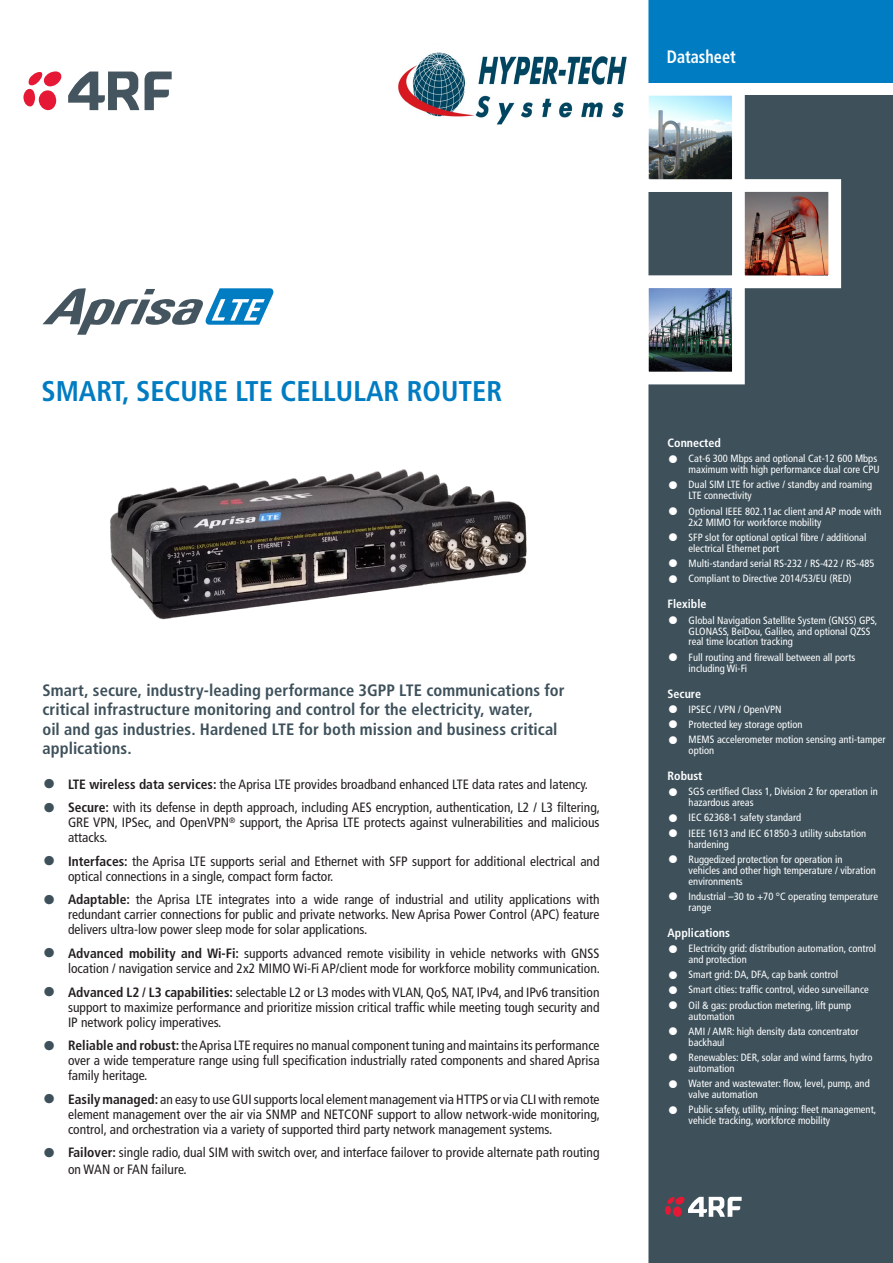
<style>
.page{position:relative;width:893px;height:1263px;background:#fff}
.page>*{position:absolute;margin:0;border:0;box-sizing:border-box;transform-origin:0 0}
.t1{font:700 condensed 28.5px "Frutiger LT Std";color:#007cc2}
.t2{font:700 condensed 18px "Frutiger LT Std";color:#fff;scale:.9 1}
.Strapline{font:700 condensed 16.5px/19.5px "Frutiger LT Std";letter-spacing:.005em;color:#3e515b}
.t3{font:condensed 13.5px/15px "Frutiger LT Std";color:#231f20;text-align:justify}
.sidebar_heading{font:700 condensed 12px "Frutiger LT Std";color:#fff}
.t4{font:condensed 10.5px/10.9px "Frutiger LT Std";color:#fff}
.s1{font-weight:700;font-stretch:normal;font-size:27px;color:#3e515b}
.s2{font-weight:700}
.s3{font-weight:700;font-stretch:normal;font-size:22.5px}
</style>
<div class="page">
<div style="left:642px;top:96px;width:251px;height:1167px;background:#3e515b"></div>
<img style="left:746px;top:193px;width:81px;height:81px">
<div style="left:732px;top:179px;width:109px;height:109px;border:13px solid #fff"></div>
<img style="left:650px;top:289px;width:81px;height:81px">
<div style="left:636px;top:275px;width:109px;height:109px;border:13px solid #fff"></div>
<img style="left:650px;top:97px;width:81px;height:81px">
<div style="left:636px;top:83px;width:109px;height:109px;border:13px solid #fff"></div>
<svg style="left:43px;top:288px;width:230px;height:47px"></svg>
<div style="left:642px;top:0;width:251px;height:83px;background:#007cc2"></div>
<div style="left:636px;top:0;width:12px;height:1263px;background:#fff"></div>
<img style="left:110px;top:469px;width:417px;height:151px">
<svg style="left:665px;top:1197px;width:77px;height:20px"></svg>
<svg style="left:68px;top:72px;width:71px;height:38px"></svg>
<svg style="left:145px;top:72px;width:27px;height:38px"></svg>
<svg style="left:23px;top:71px;width:39px;height:39px"></svg>
<img style="left:398px;top:52px;width:229px;height:73px">
<h2 class="t2" style="left:667px;top:46px;width:78px">Datasheet</h2>
<h1 class="t1" style="left:41px;top:374px;width:462px">SMART, SECURE LTE CELLULAR ROUTER</h1>
<p class="Strapline" style="left:43px;top:680px;width:524px">Smart, secure, industry-leading performance 3GPP LTE communications for critical infrastructure monitoring and control for the electricity, water,</p>
<p class="Strapline" style="left:43px;top:719px;width:517px">oil and gas industries. Hardened LTE for both mission and business critical applications.</p>
<p class="t3" style="left:43px;top:777px;width:547px"><span class="s1">•</span> <span class="s2">LTE wireless data services:</span> the Aprisa LTE provides broadband enhanced LTE data rates and latency.</p>
<p class="t3" style="left:68px;top:800px;width:534px;text-indent:-26px"><span class="s1">•</span> <span class="s2">Secure:</span> with its defense in depth approach, including AES encryption, authentication, L2 / L3 filtering, GRE VPN, IPSec, and OpenVPN<sup>®</sup> support, the Aprisa LTE protects against vulnerabilities and malicious attacks.</p>
<p class="t3" style="left:68px;top:854px;width:533px;text-indent:-26px"><span class="s1">•</span> <span class="s2">Interfaces:</span> the Aprisa LTE supports serial and Ethernet with SFP support for additional electrical and optical connections in a single, compact form factor.</p>
<p class="t3" style="left:68px;top:892px;width:533px;text-indent:-26px"><span class="s1">•</span> <span class="s2">Adaptable:</span> the Aprisa LTE integrates into a wide range of industrial and utility applications with redundant carrier connections for public and private networks. New Aprisa Power Control (APC) feature delivers ultra-low power sleep mode for solar applications.</p>
<p class="t3" style="left:43px;top:946px;width:559px;text-align:right"><span class="s1">•</span> <span class="s2">Advanced mobility and Wi-Fi:</span> supports advanced remote visibility in vehicle networks with GNSS location / navigation service and 2x2 MIMO Wi-Fi AP/client mode for workforce mobility communication.</p>
<p class="t3" style="left:68px;top:984px;width:533px;text-indent:-26px"><span class="s1">•</span> <span class="s2">Advanced L2 / L3 capabilities:</span> selectable L2 or L3 modes with VLAN, QoS, NAT, IPv4, and IPv6 transition support to maximize performance and prioritize mission critical traffic while meeting tough security and IP network policy imperatives.</p>
<p class="t3" style="left:68px;top:1038px;width:533px;text-indent:-26px"><span class="s1">•</span> <span class="s2">Reliable and robust:</span> the Aprisa LTE requires no manual component tuning and maintains its performance over a wide temperature range using full specification industrially rated components and shared Aprisa family heritage.</p>
<p class="t3" style="left:68px;top:1091px;width:534px;text-indent:-26px"><span class="s1">•</span> <span class="s2">Easily managed:</span> an easy to use GUI supports local element management via HTTPS or via CLI with remote element management over the air via SNMP and NETCONF support to allow network-wide monitoring, control, and orchestration via a variety of supported third party network management systems.</p>
<p class="t3" style="left:68px;top:1144px;width:533px;line-height:16.5px;text-indent:-26px"><span class="s1">•</span> <span class="s2">Failover:</span> single radio, dual SIM with switch over, and interface failover to provide alternate path routing on WAN or FAN failure.</p>
<p class="sidebar_heading" style="left:668px;top:436px;width:55px">Connected</p>
<p class="t4" style="left:668px;top:453px;width:214px;text-align:right"><span class="s3">•</span> Cat-6 300 Mbps and optional Cat-12 600 Mbps maximum with high performance dual core CPU</p>
<p class="t4" style="left:689px;top:479px;width:185px;text-indent:-21px"><span class="s3">•</span> Dual SIM LTE for active / standby and roaming<br>LTE connectivity</p>
<p class="t4" style="left:689px;top:506px;width:194px;text-indent:-21px"><span class="s3">•</span> Optional IEEE 802.11ac client and AP mode with<br>2x2 MIMO for workforce mobility</p>
<p class="t4" style="left:689px;top:532px;width:179px;text-indent:-21px"><span class="s3">•</span> SFP slot for optional optical fibre / additional electrical Ethernet port</p>
<p class="t4" style="left:668px;top:558px;width:208px"><span class="s3">•</span> Multi-standard serial RS-232 / RS-422 / RS-485</p>
<p class="t4" style="left:668px;top:573px;width:185px"><span class="s3">•</span> Compliant to Directive 2014/53/EU (RED)</p>
<p class="sidebar_heading" style="left:668px;top:597px;width:40px">Flexible</p>
<p class="t4" style="left:689px;top:614px;width:190px;text-indent:-21px"><span class="s3">•</span> Global Navigation Satellite System (GNSS) GPS,<br>GLONASS, BeiDou, Galileo, and optional QZSS real time location tracking</p>
<p class="t4" style="left:689px;top:652px;width:168px;text-indent:-21px"><span class="s3">•</span> Full routing and firewall between all ports including Wi-Fi</p>
<p class="sidebar_heading" style="left:668px;top:686px;width:35px">Secure</p>
<p class="t4" style="left:668px;top:704px;width:116px"><span class="s3">•</span> IPSEC / VPN / OpenVPN</p>
<p class="t4" style="left:668px;top:719px;width:137px"><span class="s3">•</span> Protected key storage option</p>
<p class="t4" style="left:689px;top:734px;width:198px;text-indent:-21px"><span class="s3">•</span> MEMS accelerometer motion sensing anti-tamper option</p>
<p class="sidebar_heading" style="left:668px;top:769px;width:36px">Robust</p>
<p class="t4" style="left:689px;top:786px;width:191px;text-indent:-21px"><span class="s3">•</span> SGS certified Class 1, Division 2 for operation in hazardous areas</p>
<p class="t4" style="left:668px;top:812px;width:135px"><span class="s3">•</span> IEC 62368-1 safety standard</p>
<p class="t4" style="left:689px;top:828px;width:179px;text-indent:-21px"><span class="s3">•</span> IEEE 1613 and IEC 61850-3 utility substation hardening</p>
<p class="t4" style="left:689px;top:854px;width:189px;text-indent:-21px"><span class="s3">•</span> Ruggedized protection for operation in vehicles and other high temperature / vibration environments</p>
<p class="t4" style="left:689px;top:891px;width:191px;text-indent:-21px"><span class="s3">•</span> Industrial –30 to +70 °C operating temperature range</p>
<p class="sidebar_heading" style="left:668px;top:925px;width:64px">Applications</p>
<p class="t4" style="left:689px;top:943px;width:189px;text-indent:-21px"><span class="s3">•</span> Electricity grid: distribution automation, control and protection</p>
<p class="t4" style="left:668px;top:969px;width:172px"><span class="s3">•</span> Smart grid: DA, DFA, cap bank control</p>
<p class="t4" style="left:668px;top:984px;width:203px"><span class="s3">•</span> Smart cities: traffic control, video surveillance</p>
<p class="t4" style="left:689px;top:999px;width:164px;text-indent:-21px"><span class="s3">•</span> Oil &amp; gas: production metering, lift pump automation</p>
<p class="t4" style="left:689px;top:1026px;width:171px;text-indent:-21px"><span class="s3">•</span> AMI / AMR: high density data concentrator backhaul</p>
<p class="t4" style="left:689px;top:1052px;width:185px;text-indent:-21px"><span class="s3">•</span> Renewables: DER, solar and wind farms, hydro automation</p>
<p class="t4" style="left:689px;top:1078px;width:183px;text-indent:-21px"><span class="s3">•</span> Water and wastewater: flow, level, pump, and valve automation</p>
<p class="t4" style="left:689px;top:1104px;width:189px;text-indent:-21px"><span class="s3">•</span> Public safety, utility, mining: fleet management, vehicle tracking, workforce mobility</p>
</div>
